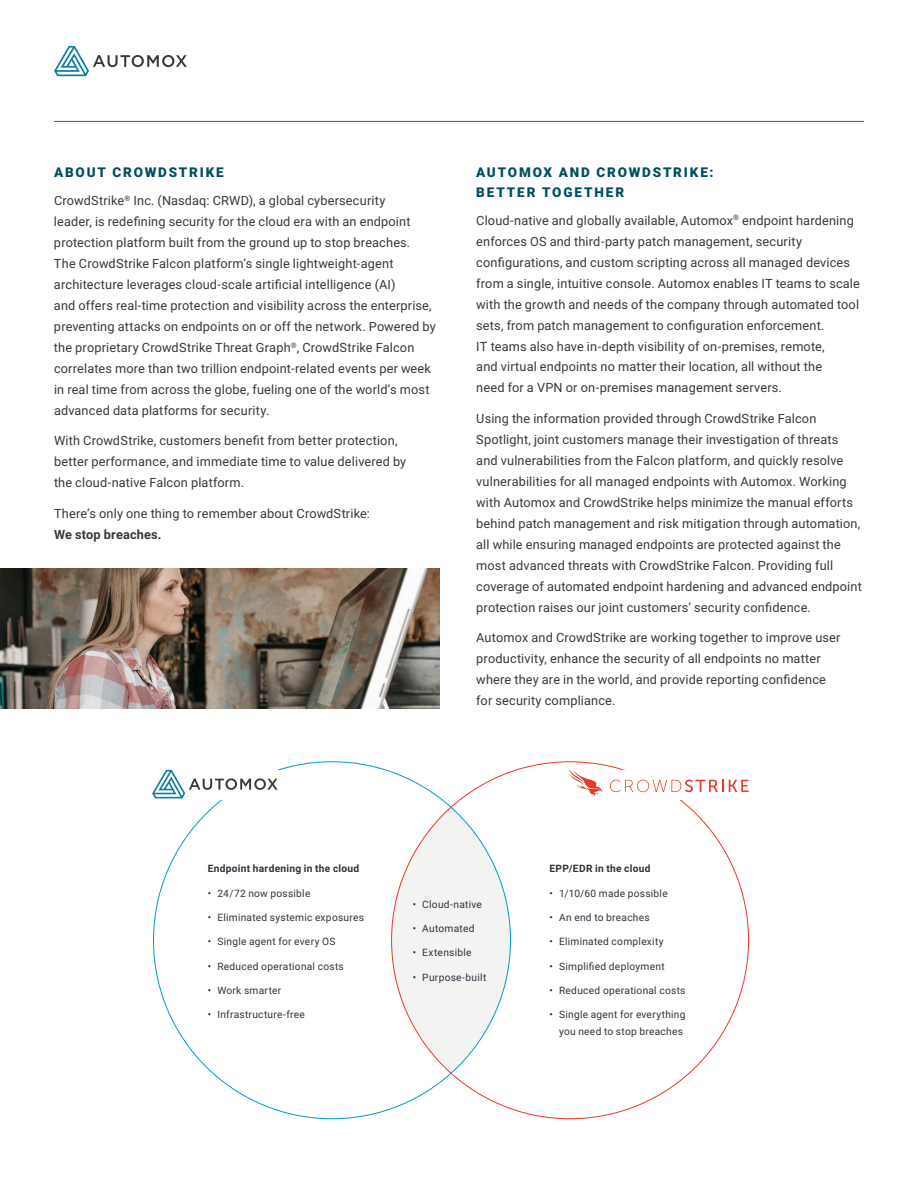
<style>
.page{position:relative;width:918px;height:1188px;background:#fff}
.page>*{position:absolute;margin:0;border:0;box-sizing:border-box;transform-origin:0 0}
.t1{font:900 13.5px/19.5px "Roboto";letter-spacing:.135em;color:#024c62}
.t2{font:12.75px/21px "Roboto";letter-spacing:.01em;color:#383838}
.t3{font:700 12.75px "Roboto";letter-spacing:.01em;color:#383838}
.t4{font:10.2px/16.8px "Roboto";letter-spacing:.025em;color:#2c333c;text-align:right}
.t5{font:700 10.2px "Roboto";letter-spacing:.03em;color:#2c333c}
</style>
<div class="page">
<div style="left:392px;top:807px;width:118px;height:266px;background:#f3f3f2;border-radius:50%"></div>
<hr style="left:54px;top:121px;width:810px;height:1px;background:#555">
<svg style="left:54px;top:46px;width:133px;height:30px"></svg>
<svg style="left:610px;top:780px;width:139px;height:12px"></svg>
<svg style="left:569px;top:770px;width:34px;height:26px"></svg>
<svg style="left:152px;top:770px;width:126px;height:28px"></svg>
<img style="left:0;top:568px;width:440px;height:140px">
<p class="t1" style="left:54px;top:162px;width:171px">ABOUT CROWDSTRIKE</p>
<p class="t2" style="left:54px;top:190px;width:383px">CrowdStrike<sup>®</sup> Inc. (Nasdaq: CRWD), a global cybersecurity<br>leader, is redefining security for the cloud era with an endpoint protection platform built from the ground up to stop breaches.<br>The CrowdStrike Falcon platform’s single lightweight-agent architecture leverages cloud-scale artificial intelligence (AI)<br>and offers real-time protection and visibility across the enterprise, preventing attacks on endpoints on or off the network. Powered by the proprietary CrowdStrike Threat Graph<sup>®</sup>, CrowdStrike Falcon correlates more than two trillion endpoint-related events per week in real time from across the globe, fueling one of the world’s most advanced data platforms for security.</p>
<p class="t2" style="left:54px;top:430px;width:354px">With CrowdStrike, customers benefit from better protection, better performance, and immediate time to value delivered by the cloud-native Falcon platform.</p>
<p class="t2" style="left:54px;top:502px;width:317px">There’s only one thing to remember about CrowdStrike:</p>
<p class="t3" style="left:54px;top:525px;width:109px">We stop breaches.</p>
<p class="t1" style="left:476px;top:162px;width:239px">AUTOMOX AND CROWDSTRIKE:<br>BETTER TOGETHER</p>
<p class="t2" style="left:476px;top:209px;width:385px">Cloud-native and globally available, Automox<sup>®</sup> endpoint hardening enforces OS and third-party patch management, security configurations, and custom scripting across all managed devices from a single, intuitive console. Automox enables IT teams to scale with the growth and needs of the company through automated tool sets, from patch management to configuration enforcement.<br>IT teams also have in-depth visibility of on-premises, remote,<br>and virtual endpoints no matter their location, all without the<br>need for a VPN or on-premises management servers.</p>
<p class="t2" style="left:476px;top:407px;width:387px">Using the information provided through CrowdStrike Falcon Spotlight, joint customers manage their investigation of threats and vulnerabilities from the Falcon platform, and quickly resolve vulnerabilities for all managed endpoints with Automox. Working with Automox and CrowdStrike helps minimize the manual efforts behind patch management and risk mitigation through automation, all while ensuring managed endpoints are protected against the most advanced threats with CrowdStrike Falcon. Providing full coverage of automated endpoint hardening and advanced endpoint protection raises our joint customers’ security confidence.</p>
<p class="t2" style="left:476px;top:627px;width:366px">Automox and CrowdStrike are working together to improve user productivity, enhance the security of all endpoints no matter where they are in the world, and provide reporting confidence for security compliance.</p>
<p class="t5" style="left:208px;top:862px;width:153px">Endpoint hardening in the cloud</p>
<p class="t4" style="left:208px;top:884px;width:104px">• 24/72 now possible</p>
<p class="t4" style="left:208px;top:909px;width:158px">• Eliminated systemic exposures</p>
<p class="t4" style="left:208px;top:933px;width:129px">• Single agent for every OS</p>
<p class="t4" style="left:208px;top:957px;width:138px">• Reduced operational costs</p>
<p class="t4" style="left:208px;top:982px;width:75px">• Work smarter</p>
<p class="t4" style="left:208px;top:1006px;width:99px">• Infrastructure-free</p>
<p class="t4" style="left:413px;top:895px;width:71px">• Cloud-native</p>
<p class="t4" style="left:413px;top:920px;width:63px">• Automated</p>
<p class="t4" style="left:413px;top:944px;width:60px">• Extensible</p>
<p class="t4" style="left:413px;top:968px;width:75px">• Purpose-built</p>
<p class="t5" style="left:549px;top:862px;width:103px">EPP/EDR in the cloud</p>
<p class="t4" style="left:549px;top:884px;width:120px">• 1/10/60 made possible</p>
<p class="t4" style="left:549px;top:909px;width:102px">• An end to breaches</p>
<p class="t4" style="left:549px;top:933px;width:116px">• Eliminated complexity</p>
<p class="t4" style="left:549px;top:957px;width:117px">• Simplified deployment</p>
<p class="t4" style="left:549px;top:982px;width:138px">• Reduced operational costs</p>
<p class="t4" style="left:549px;top:1006px;width:138px">• Single agent for everything you need to stop breaches</p>
</div>
